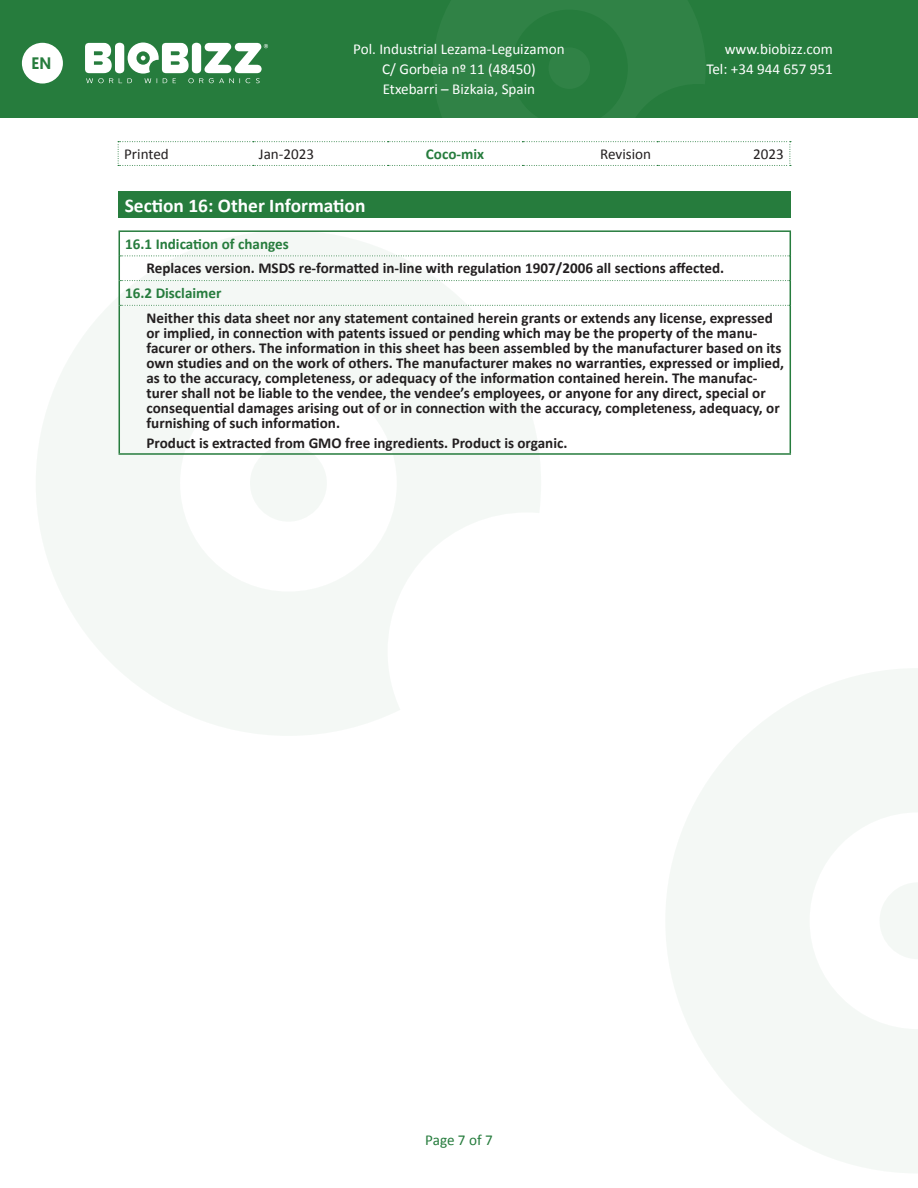
<style>
.page{position:relative;width:918px;height:1188px;background:#fff}
.page>*{position:absolute;margin:0;border:0;box-sizing:border-box;transform-origin:0 0}
.Paragraph_Style1{font:700 19.5px "Calibri";color:#fff}
.t1{font:500 16.65px "Geomanist";color:#267c3d}
.Paragraph_Style3{font:700 15.15px/15.1px "Calibri";color:#231f20}
.t2{font:15.15px/20px "Calibri";color:#fff;text-align:center}
.Paragraph_Style1-2{font:700 15.15px "Calibri";color:#267c3d}
.t3{font:15.15px "Calibri";color:#231f20}
.Paragraph_Style1-3{font:15.15px "Calibri";letter-spacing:-.005em;color:#267c3d}
</style>
<div class="page">
<div style="left:0;top:0;width:918px;height:118px;background:#267c3d"></div>
<svg style="left:85px;top:43px;width:183px;height:40px"></svg>
<svg style="left:36px;top:230px;width:505px;height:505px;fill:#f4f8f5"></svg>
<div style="left:250px;top:445px;width:77px;height:77px;background:#f4f8f5;border-radius:50%"></div>
<svg style="left:666px;top:669px;width:252px;height:504px;fill:#f4f8f5"></svg>
<svg style="left:879px;top:882px;width:39px;height:77px"></svg>
<div style="left:549px;top:47px;width:41px;height:42px;background:#308246;border-radius:50%"></div>
<svg style="left:118px;top:141px;width:673px;height:25px"></svg>
<div style="left:22px;top:43px;width:41px;height:41px;background:#fff;border-radius:50%"></div>
<hr style="left:119px;top:230px;width:672px;height:2px;background:#267c3d">
<svg style="left:119px;top:232px;width:672px;height:74px"></svg>
<hr style="left:119px;top:305px;width:1px;height:148px;background:#267c3d">
<hr style="left:790px;top:305px;width:1px;height:148px;background:#267c3d">
<hr style="left:119px;top:453px;width:672px;height:2px;background:#267c3d">
<div style="left:119px;top:191px;width:672px;height:27px;background:#267c3d"></div>
<p class="t1" style="left:31px;top:53px;width:21px">EN</p>
<p class="t2" style="left:353px;top:38px;width:213px">Pol. Industrial Lezama-Leguizamon<br>C/ Gorbeia nº 11 (48450)<br>Etxebarri – Bizkaia, Spain</p>
<p class="t2" style="left:706px;top:38px;width:128px;text-align:right">www.biobizz.com<br>Tel: +34 944 657 951</p>
<p class="t3" style="left:124px;top:145px;width:46px">Printed</p>
<p class="t3" style="left:259px;top:145px;width:57px">Jan-2023</p>
<p class="Paragraph_Style1-2" style="left:426px;top:143px;width:60px">Coco-mix</p>
<p class="t3" style="left:600px;top:145px;width:52px">Revision</p>
<p class="t3" style="left:753px;top:145px;width:32px">2023</p>
<p class="Paragraph_Style1" style="left:125px;top:192px;width:242px">Section 16: Other Information</p>
<p class="Paragraph_Style1-2" style="left:125px;top:233px;width:165px">16.1 Indication of changes</p>
<p class="Paragraph_Style3" style="left:147px;top:260px;width:579px">Replaces version. MSDS re-formatted in-line with regulation 1907/2006 all sections affected.</p>
<p class="Paragraph_Style1-2" style="left:125px;top:282px;width:98px">16.2 Disclaimer</p>
<p class="Paragraph_Style3" style="left:147px;top:310px;width:639px">Neither this data sheet nor any statement contained herein grants or extends any license, expressed or implied, in connection with patents issued or pending which may be the property of the manu&shy;facurer or others. The information in this sheet has been assembled by the manufacturer based on its own studies and on the work of others. The manufacturer makes no warranties, expressed or implied, as to the accuracy, completeness, or adequacy of the information contained herein. The manufac&shy;turer shall not be liable to the vendee, the vendee’s employees, or anyone for any direct, special or consequential damages arising out of or in connection with the accuracy, completeness, adequacy, or furnishing of such information.</p>
<p class="Paragraph_Style3" style="left:147px;top:435px;width:422px">Product is extracted from GMO free ingredients. Product is organic.</p>
<p class="Paragraph_Style1-3" style="left:425px;top:1131px;width:69px">Page 7 of 7</p>
</div>
